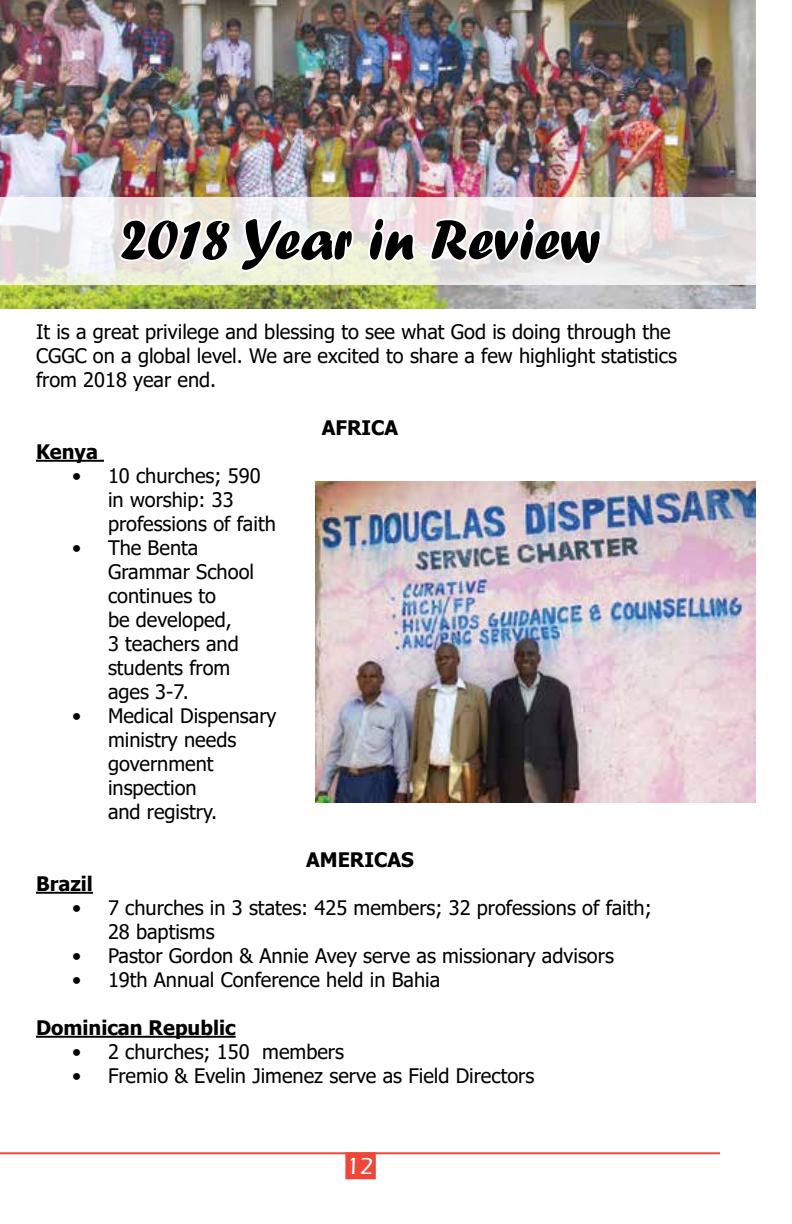
<style>
.page{position:relative;width:792px;height:1224px;background:#fff}
.page>*{position:absolute;margin:0;border:0;box-sizing:border-box;transform-origin:0 0}
.t1{font:60px "Forte";color:#000}
.t2{font:500 24px "Eras ITC";color:#fff}
.t3{font:20px/24px "Tahoma";color:#000}
.t4{font:700 20px "Tahoma";color:#000}
</style>
<div class="page">
<img style="left:0;top:0;width:756px;height:309px">
<svg style="left:0;top:197px;width:756px;height:88px"></svg>
<hr style="left:0;top:1152px;width:720px;height:2px;background:#ef4638">
<div style="left:345px;top:1152px;width:31px;height:27px;background:#ef4638;border:2px solid #ef4638"></div>
<img style="left:117px;top:108px;width:239px;height:197px">
<svg style="left:366px;top:214px;width:51px;height:52px"></svg>
<svg style="left:427px;top:199px;width:177px;height:110px"></svg>
<hr style="left:36px;top:460px;width:68px;height:2px;background:#000">
<hr style="left:36px;top:892px;width:57px;height:2px;background:#000">
<hr style="left:36px;top:1036px;width:200px;height:2px;background:#000">
<img style="left:316px;top:482px;width:440px;height:320px">
<h1 class="t1" style="left:120px;top:204px;width:482px">2018 Year in Review</h1>
<p class="t3" style="left:36px;top:321px;width:642px">It is a great privilege and blessing to see what God is doing through the<br>CGGC on a global level. We are excited to share a few highlight statistics from 2018 year end.</p>
<p class="t4" style="left:322px;top:414px;width:78px">AFRICA</p>
<p class="t4" style="left:36px;top:438px;width:64px">Kenya</p>
<p class="t3" style="left:108px;top:465px;width:169px;text-indent:-36px">• 10 churches; 590 in worship: 33 professions of faith</p>
<p class="t3" style="left:108px;top:537px;width:148px;text-indent:-36px">• The Benta<br>Grammar School continues to<br>be developed,<br>3 teachers and students from ages 3-7.</p>
<p class="t3" style="left:108px;top:705px;width:170px;text-indent:-36px">• Medical Dispensary ministry needs government inspection<br>and registry.</p>
<p class="t4" style="left:306px;top:846px;width:109px">AMERICAS</p>
<p class="t4" style="left:36px;top:870px;width:58px">Brazil</p>
<p class="t3" style="left:108px;top:897px;width:545px;text-indent:-36px">• 7 churches in 3 states: 425 members; 32 professions of faith;<br>28 baptisms</p>
<p class="t3" style="left:72px;top:945px;width:543px">• Pastor Gordon &amp; Annie Avey serve as missionary advisors</p>
<p class="t3" style="left:72px;top:969px;width:370px">• 19th Annual Conference held in Bahia</p>
<p class="t4" style="left:36px;top:1014px;width:201px">Dominican Republic</p>
<p class="t3" style="left:72px;top:1041px;width:274px">• 2 churches; 150 members</p>
<p class="t3" style="left:72px;top:1065px;width:464px">• Fremio &amp; Evelin Jimenez serve as Field Directors</p>
<p class="t2" style="left:346px;top:1152px;width:29px">12</p>
</div>
